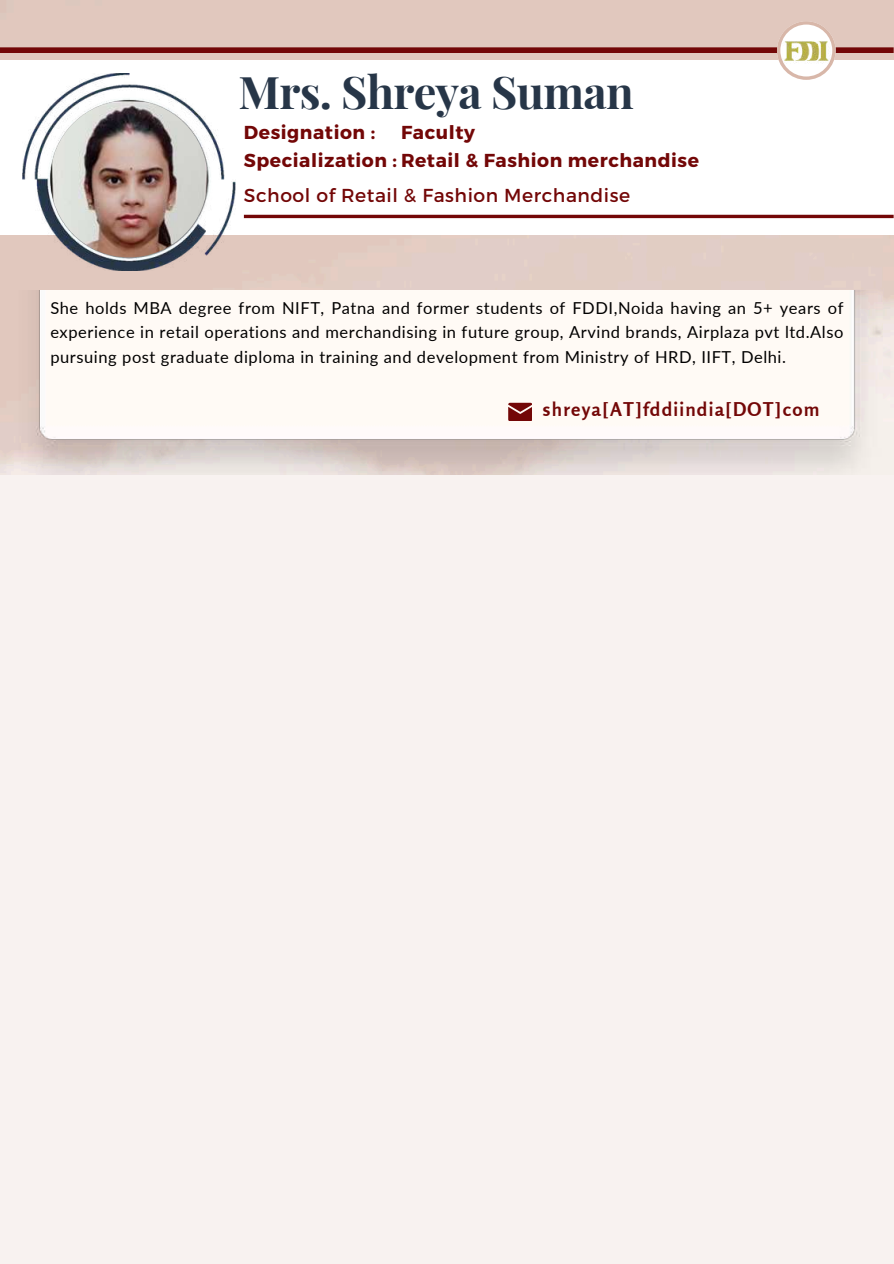
<style>
.page{position:relative;width:894px;height:1264px;background:#fff}
.page>*{position:absolute;margin:0;border:0;box-sizing:border-box;transform-origin:0 0}
.t1{font:700 45px "Playfair Display";letter-spacing:-.015em;color:#273648}
.t2{font:700 18.9px "Rosario";letter-spacing:.065em;color:#730707}
.t3{font:700 18.75px/28.2px "Montserrat";letter-spacing:.03em;color:#730707}
.t4{font:18.75px "Montserrat";letter-spacing:.03em;color:#730707}
.t5{font:16.5px/24.8px "Lato";letter-spacing:.035em;color:#000;text-align:justify}
</style>
<div class="page">
<div style="left:0;top:0;width:893px;height:1263px;background:#f8f2f0"></div>
<img style="left:0;top:0;width:893px;height:290px">
<div style="left:0;top:60px;width:893px;height:174px;background:#fff"></div>
<img style="left:22px;top:73px;width:213px;height:197px">
<img style="left:50px;top:100px;width:157px;height:157px;border-radius:50%">
<img style="left:0;top:290px;width:893px;height:185px">
<hr style="left:244px;top:215px;width:649px;height:3px;background:#730707">
<div style="left:0;top:47px;width:893px;height:6px;background:#730707"></div>
<svg style="left:776px;top:21px;width:59px;height:59px"></svg>
<img style="left:779px;top:33px;width:51px;height:36px">
<svg style="left:508px;top:403px;width:23px;height:18px"></svg>
<h1 class="t1" style="left:238px;top:60px;width:397px">Mrs. Shreya Suman</h1>
<p class="t3" style="left:244px;top:117px;width:456px">Designation :<br>Specialization : Retail &amp; Fashion merchandise</p>
<p class="t3" style="left:401px;top:117px;width:75px">Faculty</p>
<p class="t4" style="left:244px;top:183px;width:388px">School of Retail &amp; Fashion Merchandise</p>
<p class="t5" style="left:50px;top:295px;width:794px">She holds MBA degree from NIFT, Patna and former students of FDDI,Noida having an 5+ years of experience in retail operations and merchandising in future group, Arvind brands, Airplaza pvt ltd.Also pursuing post graduate diploma in training and development from Ministry of HRD, IIFT, Delhi.</p>
<p class="t2" style="left:542px;top:397px;width:278px">shreya[AT]fddiindia[DOT]com</p>
</div>
